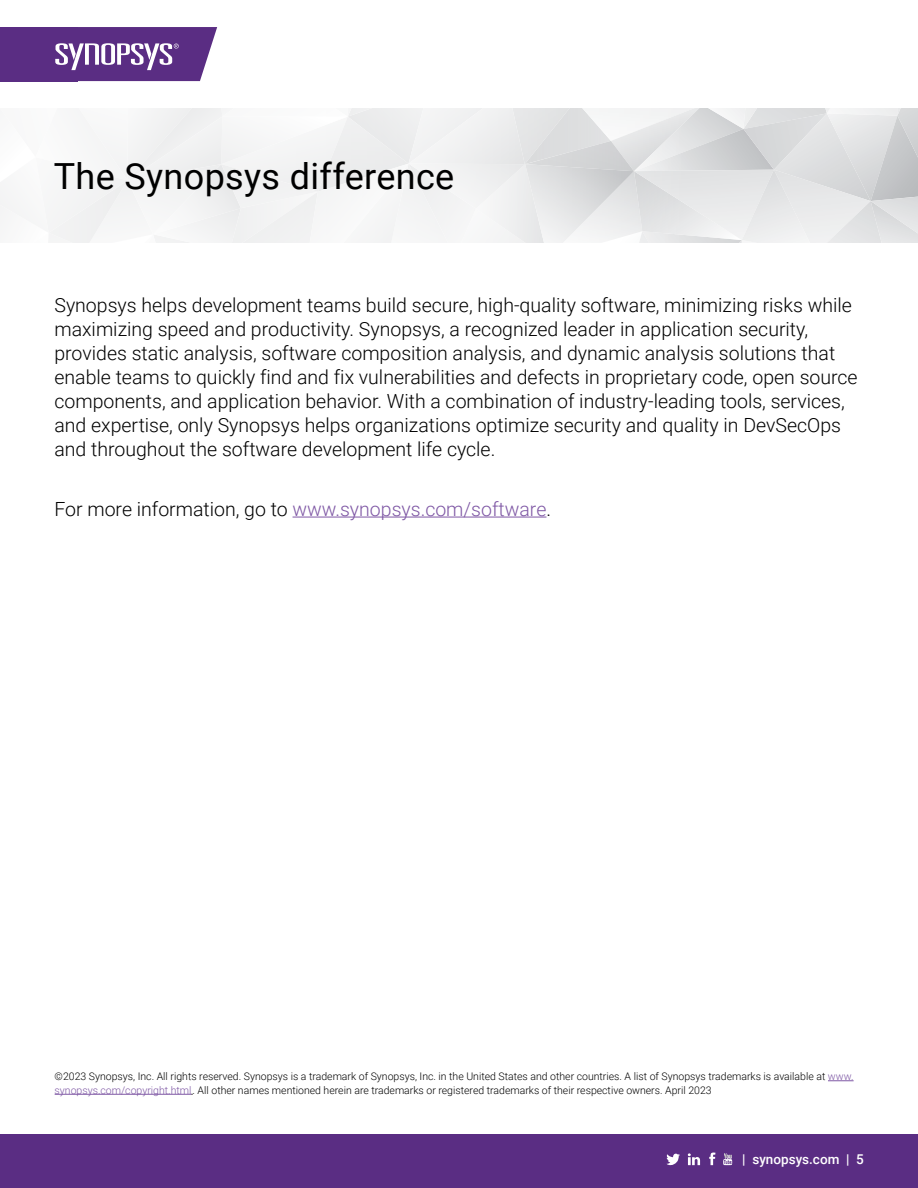
<style>
.page{position:relative;width:918px;height:1188px;background:#fff}
.page>*{position:absolute;margin:0;border:0;box-sizing:border-box;transform-origin:0 0}
.t1{font:36px "Roboto";letter-spacing:.01em;color:#000}
.t2{font:300 19.5px/24px "Roboto";color:#000}
.t3{font:300 19.5px "Roboto";color:#7f58a5}
.t4{font:500 13.5px "Roboto";color:#fff}
.t5{font:300 10.5px/13.5px "Roboto";color:#000}
.s1{color:#000}
.s2{color:#7f58a5}
</style>
<div class="page">
<svg style="left:828px;top:1081px;width:26px;height:1px"></svg>
<hr style="left:55px;top:1094px;width:137px;height:1px;background:#7f58a5">
<svg style="left:684px;top:108px;width:234px;height:135px;background:#dedfe1"></svg>
<div style="left:0;top:27px;width:77px;height:54px;background:#5a2d83"></div>
<svg style="left:0;top:108px;width:684px;height:135px;fill:#f2f2f3"></svg>
<div style="left:0;top:1134px;width:918px;height:54px;background:#5a2d83"></div>
<svg style="left:667px;top:1153px;width:13px;height:12px"></svg>
<svg style="left:709px;top:1152px;width:7px;height:13px"></svg>
<svg style="left:723px;top:1153px;width:9px;height:12px"></svg>
<svg style="left:688px;top:1153px;width:12px;height:12px"></svg>
<svg style="left:55px;top:27px;width:162px;height:54px"></svg>
<hr style="left:293px;top:517px;width:253px;height:1px;background:#7f58a5">
<h1 class="t1" style="left:54px;top:151px;width:402px">The Synopsys difference</h1>
<p class="t2" style="left:54px;top:292px;width:805px">Synopsys helps development teams build secure, high-quality software, minimizing risks while maximizing speed and productivity. Synopsys, a recognized leader in application security, provides static analysis, software composition analysis, and dynamic analysis solutions that enable teams to quickly find and fix vulnerabilities and defects in proprietary code, open source components, and application behavior. With a combination of industry-leading tools, services, and expertise, only Synopsys helps organizations optimize security and quality in DevSecOps and throughout the software development life cycle.</p>
<p class="t3" style="left:54px;top:495px;width:498px"><span class="s1">For more information, go to</span> www.synopsys.com/software<span class="s1">.</span></p>
<p class="t5" style="left:55px;top:1069px;width:800px">©2023 Synopsys, Inc. All rights reserved. Synopsys is a trademark of Synopsys, Inc. in the United States and other countries. A list of Synopsys trademarks is available at <span class="s2">www. synopsys.com/copyright.html</span>. All other names mentioned herein are trademarks or registered trademarks of their respective owners. April 2023</p>
<p class="t4" style="left:742px;top:1149px;width:123px">| synopsys.com | 5</p>
</div>
